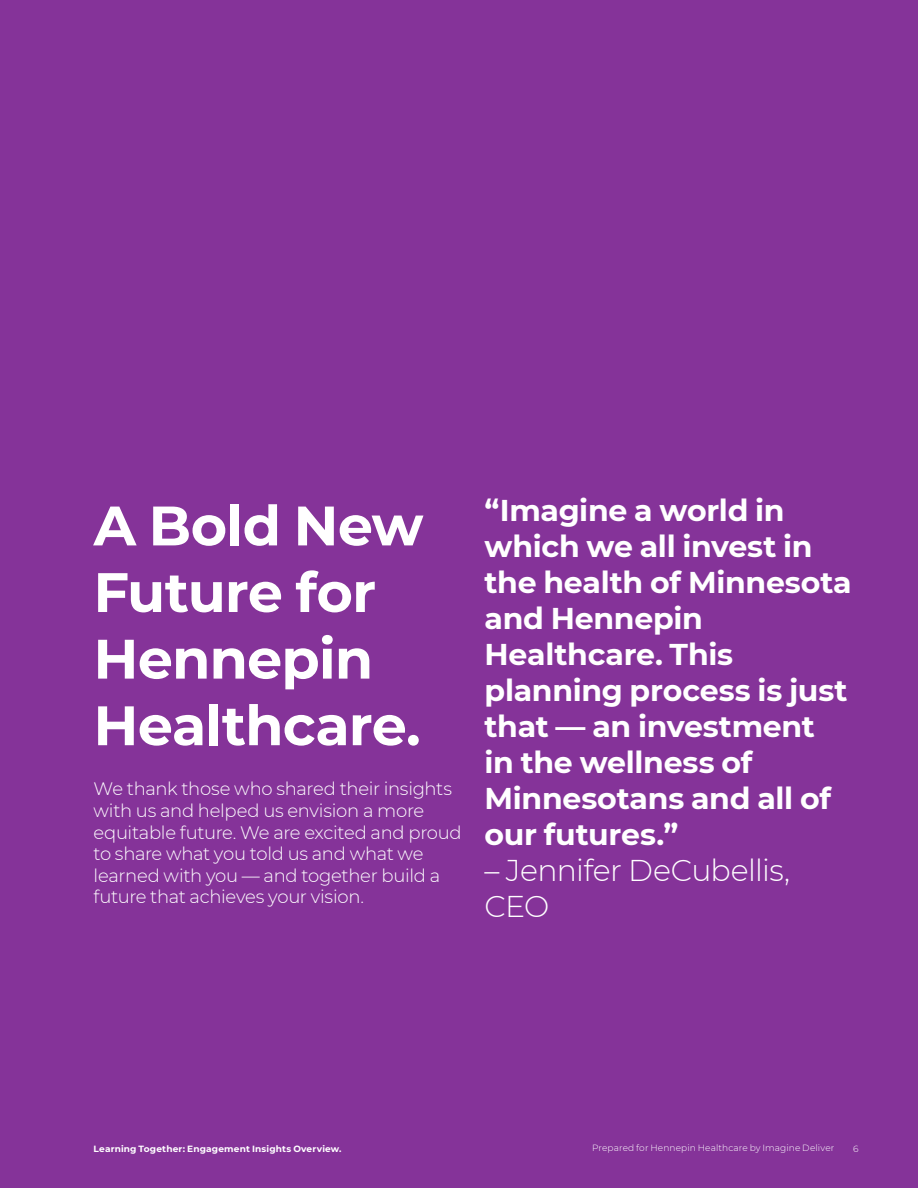
<style>
.page{position:relative;width:918px;height:1188px;background:#853399}
.page>*{position:absolute;margin:0;border:0;box-sizing:border-box;transform-origin:0 0}
.t1{font:700 55.5px/66.6px "Montserrat";letter-spacing:-.015em;color:#fff}
.t2{font:700 30px/36px "Montserrat";letter-spacing:-.01em;color:#fff}
.t3{font:300 30px/36px "Montserrat";letter-spacing:-.02em;color:#fff}
.t4{font:300 18px/21.6px "Montserrat";letter-spacing:-.015em;color:#fff}
.t5{font:300 9px "Montserrat";letter-spacing:.015em;color:#fff}
.t6{font:700 9px "Montserrat";letter-spacing:.02em;color:#fff}
</style>
<div class="page">
<h1 class="t1" style="left:94px;top:496px;width:331px">A Bold New<br>Future for<br>Hennepin<br>Healthcare.</h1>
<p class="t4" style="left:94px;top:780px;width:370px">We thank those who shared their insights with us and helped us envision a more equitable future. We are excited and proud to share what you told us and what we learned with you — and together build a future that achieves your vision.</p>
<h2 class="t2" style="left:485px;top:494px;width:369px">“Imagine a world in which we all invest in the health of Minnesota and Hennepin<br>Healthcare. This planning process is just that — an investment in the wellness of<br>Minnesotans and all of our futures.”</h2>
<h2 class="t3" style="left:485px;top:855px;width:307px">– Jennifer DeCubellis,<br>CEO</h2>
<p class="t6" style="left:94px;top:1145px;width:250px">Learning Together: Engagement Insights Overview.</p>
<p class="t5" style="left:592px;top:1145px;width:244px">Prepared for Hennepin Healthcare by Imagine Deliver</p>
<p class="t5" style="left:853px;top:1145px;width:7px">6</p>
</div>
